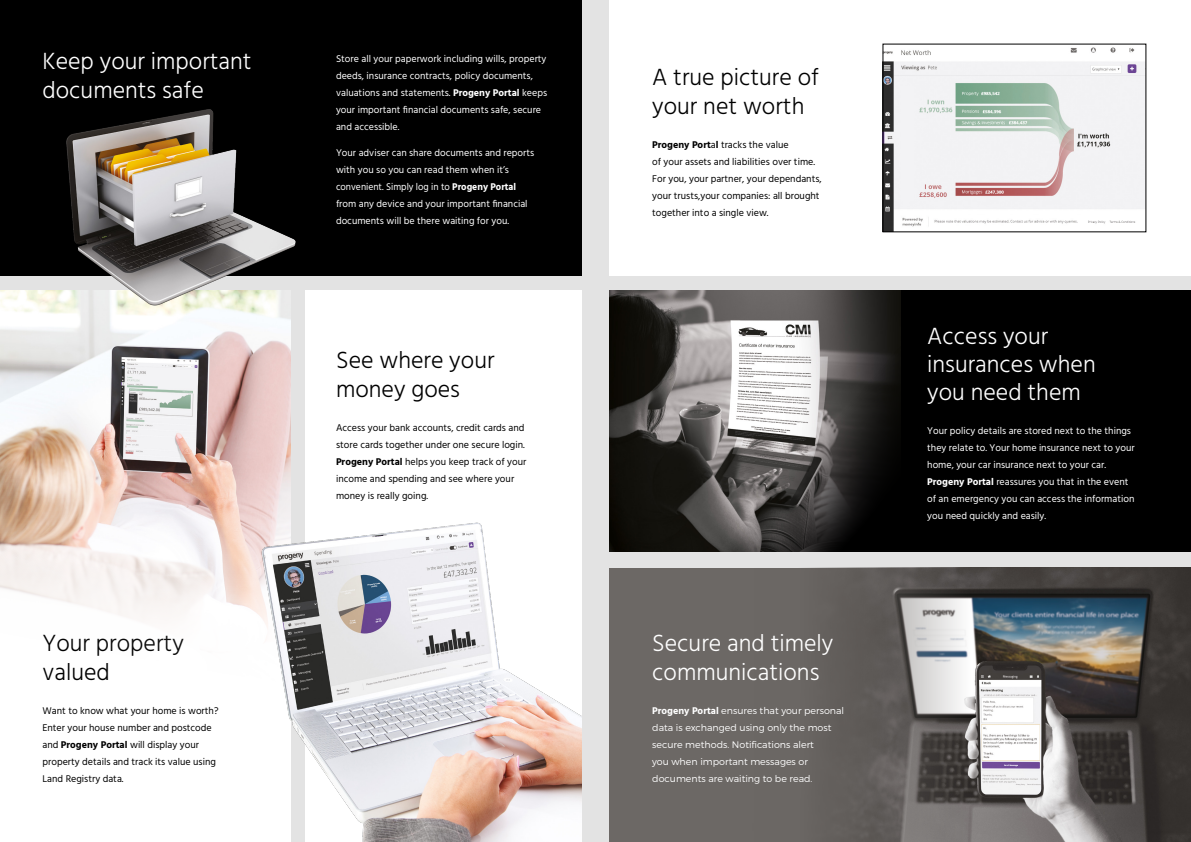
<style>
.page{position:relative;width:1191px;height:842px;background:#e3e3e3}
.page>*{position:absolute;margin:0;border:0;box-sizing:border-box;transform-origin:0 0}
.t1{font:300 24px/28.8px "Hind";color:#fff}
.t2{font:300 24px/28.8px "Hind";color:#000}
.t3{font:10px/17px "Hind";color:#fff}
.t4{font:10px/17px "Hind";color:#000}
.t5{font:300 9.5px/17px "Montserrat";color:#fff}
.s1{font-weight:700}
.s2{font-family:"Hind";font-weight:700;font-size:10px}
</style>
<div class="page">
<div style="left:0;top:0;width:581px;height:276px;background:#000"></div>
<div style="left:0;top:290px;width:291px;height:552px;background:#fff"></div>
<div style="left:305px;top:290px;width:276px;height:552px;background:#fff"></div>
<div style="left:609px;top:290px;width:582px;height:262px;background:#000"></div>
<div style="left:609px;top:0;width:582px;height:276px;background:#fff"></div>
<img style="left:609px;top:290px;width:291px;height:262px">
<img style="left:885px;top:47px;width:259px;height:183px">
<div style="left:883px;top:44px;width:263px;height:188px;border:1px solid #000"></div>
<img style="left:0;top:290px;width:291px;height:329px">
<img style="left:249px;top:491px;width:332px;height:351px">
<img style="left:24px;top:109px;width:272px;height:205px">
<div style="left:609px;top:568px;width:582px;height:274px;background:#6c6865"></div>
<img style="left:835px;top:568px;width:356px;height:274px">
<p class="t1" style="left:43px;top:48px;width:211px">Keep your important documents safe</p>
<p class="t2" style="left:43px;top:630px;width:143px">Your property valued</p>
<p class="t4" style="left:43px;top:703px;width:177px">Want to know what your home is worth?<br>Enter your house number and postcode and <span class="s1">Progeny Portal</span> will display your property details and track its value using Land Registry data.</p>
<p class="t3" style="left:336px;top:51px;width:213px">Store all your paperwork including wills, property deeds, insurance contracts, policy documents, valuations and statements. <span class="s1">Progeny Portal</span> keeps your important financial documents safe, secure and accessible.</p>
<p class="t3" style="left:336px;top:145px;width:200px">Your adviser can share documents and reports with you so you can read them when it’s convenient. Simply log in to <span class="s1">Progeny Portal </span>from any device and your important financial documents will be there waiting for you.</p>
<p class="t2" style="left:336px;top:348px;width:160px">See where your money goes</p>
<p class="t4" style="left:336px;top:420px;width:192px">Access your bank accounts, credit cards and store cards together under one secure login.<br><span class="s1">Progeny Portal</span> helps you keep track of your income and spending and see where your money is really going.</p>
<p class="t2" style="left:652px;top:65px;width:168px">A true picture of your net worth</p>
<p class="t4" style="left:652px;top:137px;width:171px"><span class="s1">Progeny Port</span>a<span class="s1">l</span> tracks the value<br>of your assets and liabilities over time.<br>For you, your partner, your dependants, your trusts,your companies: all brought together into a single view.</p>
<p class="t1" style="left:652px;top:630px;width:183px">Secure and timely communications</p>
<p class="t5" style="left:652px;top:702px;width:193px"><span class="s2">Progeny Portal</span> ensures that your personal data is exchanged using only the most secure methods. Notifications alert<br>you when important messages or documents are waiting to be read.</p>
<p class="t1" style="left:927px;top:324px;width:170px;line-height:28px">Access your insurances when you need them</p>
<p class="t3" style="left:927px;top:423px;width:209px">Your policy details are stored next to the things they relate to. Your home insurance next to your home, your car insurance next to your car.<br><span class="s1">Progeny Portal</span> reassures you that in the event of an emergency you can access the information you need quickly and easily.</p>
</div>
